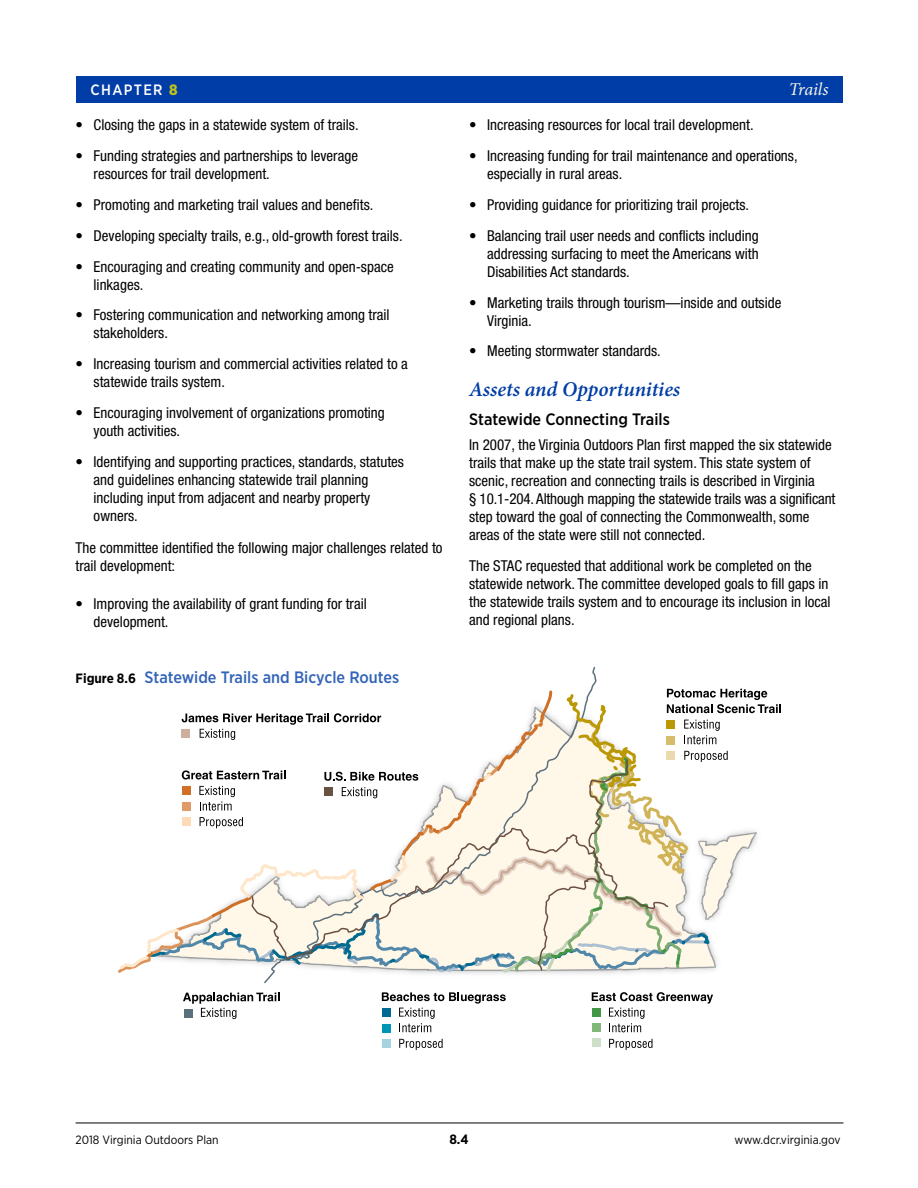
<style>
.page{position:relative;width:918px;height:1188px;background:#fff}
.page>*{position:absolute;margin:0;border:0;box-sizing:border-box;transform-origin:0 0}
.H1_Paragraph_Heading{font:italic 600 21px "Minion Pro";color:#003da6}
.Pg_Header_text{font:italic 18px "Minion Pro";letter-spacing:-.015em;color:#f8f5e6}
.Table_Figure_header{font:500 16.5px "Gotham Narrow";color:#3364b8}
.H2_Paragraph_subhead{font:500 16.5px "Gotham Narrow";color:#000}
.Bullet_numbers{font:condensed 15px/18px "Helvetica Neue LT Std";color:#000}
.Body{font:condensed 15px/18px "Helvetica Neue LT Std";color:#000}
.Bullet_numbers_last{font:condensed 15px/18px "Helvetica Neue LT Std";color:#000}
.Pg_Header_text-2{font:500 15px "Gotham Narrow";letter-spacing:.09em;color:#fff}
.t1{font:700 13.5px "Gotham Narrow";color:#000}
.t2{font:12px "Gotham Narrow";color:#000}
.t3{font:700 12px "Gotham Narrow";color:#000}
.s1{font-weight:900;color:#bcc31a}
.s2{font-weight:700;font-size:13.5px;color:#000}
</style>
<div class="page">
<hr style="left:76px;top:1123px;width:767px;height:1px;background:#000">
<div style="left:76px;top:76px;width:766px;height:27px;background:#003da6"></div>
<svg style="left:183px;top:993px;width:97px;height:26px"></svg>
<svg style="left:382px;top:992px;width:124px;height:40px"></svg>
<svg style="left:399px;top:1039px;width:44px;height:11px"></svg>
<div style="left:382px;top:1008px;width:9px;height:9px;background:#006b92"></div>
<div style="left:382px;top:1024px;width:9px;height:8px;background:#0095b3"></div>
<div style="left:382px;top:1039px;width:9px;height:8px;background:#a7d2df"></div>
<div style="left:592px;top:1039px;width:9px;height:8px;background:#cddfc7"></div>
<svg style="left:592px;top:992px;width:121px;height:40px"></svg>
<svg style="left:609px;top:1039px;width:43px;height:11px"></svg>
<svg style="left:118px;top:689px;width:663px;height:286px"></svg>
<div style="left:324px;top:787px;width:9px;height:9px;background:#685241"></div>
<p class="Pg_Header_text-2" style="left:91px;top:80px;width:89px">CHAPTER <span class="s1">8</span></p>
<p class="Pg_Header_text" style="left:789px;top:76px;width:41px">Trails</p>
<p class="Bullet_numbers" style="left:76px;top:115px;width:285px">• Closing the gaps in a statewide system of trails.</p>
<p class="Bullet_numbers" style="left:94px;top:146px;width:266px;text-indent:-18px">• Funding strategies and partnerships to leverage resources for trail development.</p>
<p class="Bullet_numbers" style="left:76px;top:195px;width:299px">• Promoting and marketing trail values and benefits.</p>
<p class="Bullet_numbers" style="left:76px;top:226px;width:329px">• Developing specialty trails, e.g., old-growth forest trails.</p>
<p class="Bullet_numbers" style="left:94px;top:257px;width:302px;text-indent:-18px">• Encouraging and creating community and open-space linkages.</p>
<p class="Bullet_numbers" style="left:94px;top:306px;width:298px;text-indent:-18px">• Fostering communication and networking among trail stakeholders.</p>
<p class="Bullet_numbers" style="left:94px;top:355px;width:316px;text-indent:-18px">• Increasing tourism and commercial activities related to a statewide trails system.</p>
<p class="Bullet_numbers" style="left:94px;top:404px;width:293px;text-indent:-18px">• Encouraging involvement of organizations promoting youth activities.</p>
<p class="Bullet_numbers_last" style="left:94px;top:453px;width:312px;text-indent:-18px">• Identifying and supporting practices, standards, statutes and guidelines enhancing statewide trail planning including input from adjacent and nearby property owners.</p>
<p class="Body" style="left:76px;top:538px;width:369px">The committee identified the following major challenges related to trail development:</p>
<p class="Bullet_numbers" style="left:94px;top:594px;width:275px;text-indent:-18px">• Improving the availability of grant funding for trail development.</p>
<p class="Bullet_numbers" style="left:469px;top:115px;width:286px">• Increasing resources for local trail development.</p>
<p class="Bullet_numbers" style="left:487px;top:146px;width:312px;text-indent:-18px">• Increasing funding for trail maintenance and operations, especially in rural areas.</p>
<p class="Bullet_numbers" style="left:469px;top:195px;width:282px">• Providing guidance for prioritizing trail projects.</p>
<p class="Bullet_numbers" style="left:487px;top:226px;width:273px;text-align:justify;text-indent:-18px">• Balancing trail user needs and conflicts including addressing surfacing to meet the Americans with Disabilities Act standards.</p>
<p class="Bullet_numbers" style="left:487px;top:293px;width:296px;text-indent:-18px">• Marketing trails through tourism—inside and outside<br>Virginia.</p>
<p class="Bullet_numbers_last" style="left:469px;top:342px;width:193px">• Meeting stormwater standards.</p>
<p class="H1_Paragraph_Heading" style="left:469px;top:374px;width:213px">Assets and Opportunities</p>
<p class="H2_Paragraph_subhead" style="left:469px;top:409px;width:202px">Statewide Connecting Trails</p>
<p class="Body" style="left:469px;top:435px;width:368px">In 2007, the Virginia Outdoors Plan first mapped the six statewide trails that make up the state trail system. This state system of scenic, recreation and connecting trails is described in Virginia<br>§ 10.1-204. Although mapping the statewide trails was a significant step toward the goal of connecting the Commonwealth, some areas of the state were still not connected.</p>
<p class="Body" style="left:469px;top:557px;width:363px">The STAC requested that additional work be completed on the statewide network. The committee developed goals to fill gaps in the statewide trails system and to encourage its inclusion in local and regional plans.</p>
<p class="Table_Figure_header" style="left:76px;top:667px;width:325px"><span class="s2">Figure 8.6</span> Statewide Trails and Bicycle Routes</p>
<p class="t2" style="left:76px;top:1132px;width:145px">2018 Virginia Outdoors Plan</p>
<p class="t1" style="left:449px;top:1130px;width:21px">8.4</p>
<p class="t3" style="left:456px;top:1132px;width:9px">4</p>
<p class="t2" style="left:735px;top:1132px;width:108px">www.dcr.virginia.gov</p>
</div>
